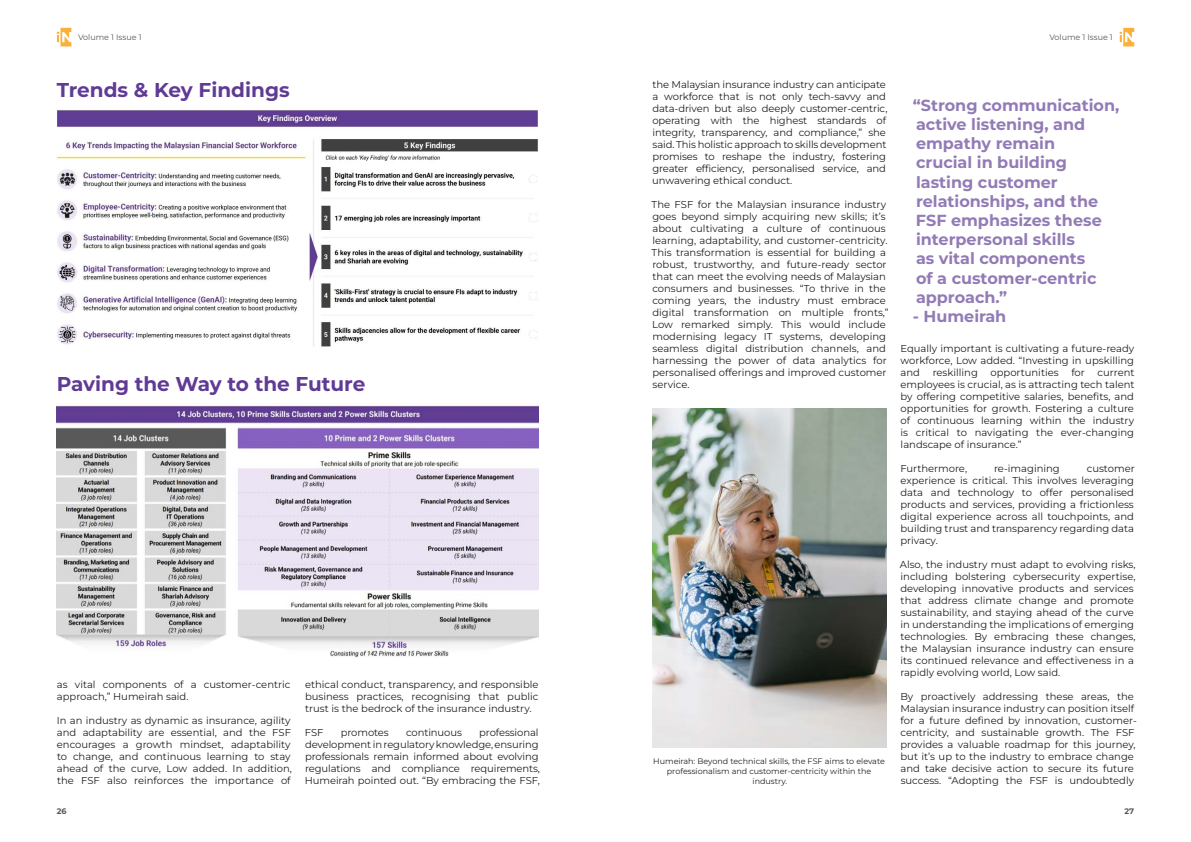
<style>
.page{position:relative;width:1191px;height:842px;background:#fff}
.page>*{position:absolute;margin:0;border:0;box-sizing:border-box;transform-origin:0 0}
.t1{font:700 20px "Montserrat";color:#603b95}
.t2{font:700 16px/19.2px "Montserrat";color:#927bb6}
.t3{font:10px/12px "Montserrat";color:#231f20}
.t4{font:8px/9.6px "Montserrat";color:#231f20;text-align:center}
.t5{font:8px "Montserrat";color:#57585a}
.t6{font:700 8px "Montserrat";color:#57585a}
</style>
<div class="page">
<svg style="left:57px;top:28px;width:14px;height:18px"></svg>
<svg style="left:1119px;top:28px;width:15px;height:18px"></svg>
<img style="left:652px;top:408px;width:234px;height:339px">
<img style="left:57px;top:110px;width:481px;height:237px">
<img style="left:57px;top:405px;width:482px;height:252px">
<p class="t5" style="left:78px;top:32px;width:65px">Volume 1 Issue 1</p>
<p class="t1" style="left:57px;top:77px;width:234px">Trends &amp; Key Findings</p>
<p class="t1" style="left:57px;top:371px;width:310px">Paving the Way to the Future</p>
<p class="t3" style="left:57px;top:678px;width:235px">as vital components of a customer-centric approach,” Humeirah said.</p>
<p class="t3" style="left:57px;top:714px;width:237px">In an industry as dynamic as insurance, agility and adaptability are essential, and the FSF encourages a growth mindset, adaptability to change, and continuous learning to stay ahead of the curve, Low added. In addition, the FSF also reinforces the importance of</p>
<p class="t3" style="left:305px;top:678px;width:235px;text-align:justify">ethical conduct, transparency, and responsible business practices, recognising that public trust is the bedrock of the insurance industry.</p>
<p class="t3" style="left:305px;top:726px;width:20px">FSF</p>
<p class="t3" style="left:341px;top:726px;width:49px">promotes</p>
<p class="t3" style="left:406px;top:726px;width:57px">continuous</p>
<p class="t3" style="left:305px;top:726px;width:237px;text-indent:174px">professional development in regulatory knowledge, ensuring professionals remain informed about evolving regulations and compliance requirements, Humeirah pointed out. “By embracing the FSF,</p>
<p class="t5" style="left:1049px;top:32px;width:65px">Volume 1 Issue 1</p>
<p class="t3" style="left:652px;top:78px;width:237px">the Malaysian insurance industry can anticipate a workforce that is not only tech-savvy and data-driven but also deeply customer-centric, operating with the highest standards of integrity, transparency, and compliance,” she said. This holistic approach to skills development promises to reshape the industry, fostering greater efficiency, personalised service, and unwavering ethical conduct.</p>
<p class="t3" style="left:651px;top:198px;width:239px">The FSF for the Malaysian insurance industry goes beyond simply acquiring new skills; it’s about cultivating a culture of continuous learning, adaptability, and customer-centricity.<br>This transformation is essential for building a robust, trustworthy, and future-ready sector that can meet the evolving needs of Malaysian consumers and businesses. “To thrive in the coming years, the industry must embrace digital transformation on multiple fronts,” Low remarked simply. This would include modernising legacy IT systems, developing seamless digital distribution channels, and harnessing the power of data analytics for personalised offerings and improved customer service.</p>
<p class="t4" style="left:653px;top:756px;width:233px">Humeirah: Beyond technical skills, the FSF aims to elevate professionalism and customer-centricity within the industry.</p>
<p class="t2" style="left:912px;top:95px;width:208px">“Strong communication, active listening, and empathy remain<br>crucial in building lasting customer relationships, and the<br>FSF emphasizes these interpersonal skills<br>as vital components<br>of a customer-centric approach.”</p>
<p class="t2" style="left:912px;top:306px;width:95px">- Humeirah</p>
<p class="t3" style="left:900px;top:342px;width:235px;text-align:justify">Equally important is cultivating a future-ready workforce, Low added. “Investing in upskilling and</p>
<p class="t3" style="left:932px;top:366px;width:47px">reskilling</p>
<p class="t3" style="left:990px;top:366px;width:70px">opportunities</p>
<p class="t3" style="left:1071px;top:366px;width:15px">for</p>
<p class="t3" style="left:900px;top:366px;width:235px;text-align:justify;text-indent:197px">current employees is crucial, as is attracting tech talent by offering competitive salaries, benefits, and opportunities for growth. Fostering a culture of continuous learning within the industry is critical to navigating the ever-changing landscape of insurance.”</p>
<p class="t3" style="left:900px;top:462px;width:68px">Furthermore,</p>
<p class="t3" style="left:994px;top:462px;width:67px">re-imagining</p>
<p class="t3" style="left:900px;top:462px;width:236px;text-align:justify;text-indent:186px">customer experience is critical. This involves leveraging data and technology to offer personalised products and services, providing a frictionless digital experience across all touchpoints, and building trust and transparency regarding data privacy.</p>
<p class="t3" style="left:900px;top:558px;width:237px">Also, the industry must adapt to evolving risks, including bolstering cybersecurity expertise, developing innovative products and services that address climate change and promote sustainability, and staying ahead of the curve in understanding the implications of emerging technologies. By embracing these changes, the Malaysian insurance industry can ensure its continued relevance and effectiveness in a rapidly evolving world, Low said.</p>
<p class="t3" style="left:900px;top:690px;width:238px">By proactively addressing these areas, the Malaysian insurance industry can position itself for a future defined by innovation, customer&shy;centricity, and sustainable growth. The FSF provides a valuable roadmap for this journey, but it’s up to the industry to embrace change and take decisive action to secure its future success. “Adopting the FSF is undoubtedly</p>
<p class="t6" style="left:57px;top:806px;width:11px">26</p>
<p class="t6" style="left:1124px;top:806px;width:11px">27</p>
</div>
